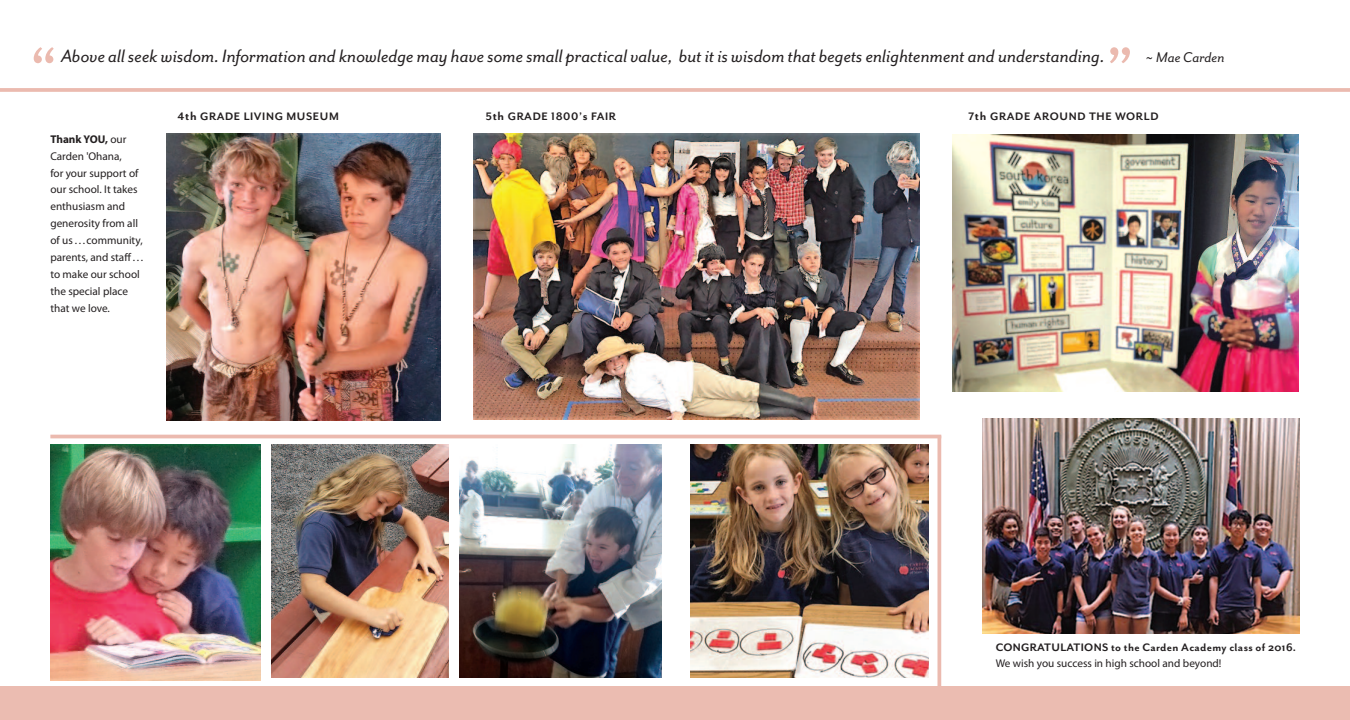
<style>
.page{position:relative;width:1350px;height:720px;background:#fff}
.page>*{position:absolute;margin:0;border:0;box-sizing:border-box;transform-origin:0 0}
.t1{font:700 63.75px "Mr Eaves San OT";color:#ebbaaf}
.t2{font:italic 20.62px "Mr Eaves San OT";color:#231f20}
.t3{font:italic 16.25px "Mr Eaves San OT";color:#231f20}
.t4{font:700 12.5px "Mr Eaves San OT";letter-spacing:.05em;color:#231f20}
.t5{font:700 12.5px "Mr Eaves San OT";letter-spacing:.025em;color:#231f20}
.t6{font:11.25px/16.9px "Myriad Pro";color:#231f20}
.s1{font-size:18.75px}
.s2{font-weight:700}
.s3{font-size:13.75px}
</style>
<div class="page">
<hr style="left:0;top:88px;width:675px;height:4px;background:#ebbaaf">
<div style="left:0;top:686px;width:675px;height:34px;background:#ebbcb1"></div>
<hr style="left:675px;top:88px;width:675px;height:4px;background:#ebbaaf">
<div style="left:675px;top:686px;width:675px;height:34px;background:#ebbcb1"></div>
<svg style="left:937px;top:438px;width:4px;height:248px"></svg>
<img style="left:982px;top:419px;width:317px;height:214px">
<img style="left:952px;top:135px;width:347px;height:257px">
<img style="left:166px;top:133px;width:275px;height:287px">
<img style="left:474px;top:133px;width:446px;height:286px">
<hr style="left:50px;top:435px;width:891px;height:3px;background:#ebbaaf">
<img style="left:691px;top:445px;width:238px;height:233px">
<img style="left:50px;top:445px;width:210px;height:235px">
<img style="left:271px;top:444px;width:178px;height:233px">
<img style="left:460px;top:444px;width:201px;height:234px">
<h1 class="t1" style="left:30px;top:48px;width:28px">“</h1>
<h1 class="t1" style="left:1107px;top:48px;width:28px">”</h1>
<h2 class="t2" style="left:61px;top:50px;width:1045px">Above allseek wisdom. Information and knowledgemay havesomesmall practicalvalue, but it is wisdomthat begetsenlightenment and understanding.</h2>
<h3 class="t3" style="left:1146px;top:52px;width:81px"><span class="s1">~</span> Mae Carden</h3>
<p class="t6" style="left:50px;top:131px;width:94px"><span class="s2">Thank YOU,</span> our<br>Carden 'ohana,<br>for your support of our school. it takes enthusiasm and generosity from all of us . . . community, parents, and staff . . . to make our school the special place that we love.</p>
<p class="t4" style="left:178px;top:113px;width:163px">4<span class="s3">th</span> GRADE LIVING MUSEUM</p>
<p class="t4" style="left:486px;top:113px;width:132px">5<span class="s3">th</span> GRADE 1800’<span class="s3">s</span> FAIR</p>
<p class="t4" style="left:969px;top:113px;width:192px">7<span class="s3">th</span> GRADE AROUND THE WORLD</p>
<p class="t5" style="left:996px;top:643px;width:302px">CONGRATULATIONS to the Carden Academy class of 2016.</p>
<p class="t6" style="left:996px;top:656px;width:227px">We wish you success in high school and beyond!</p>
</div>
